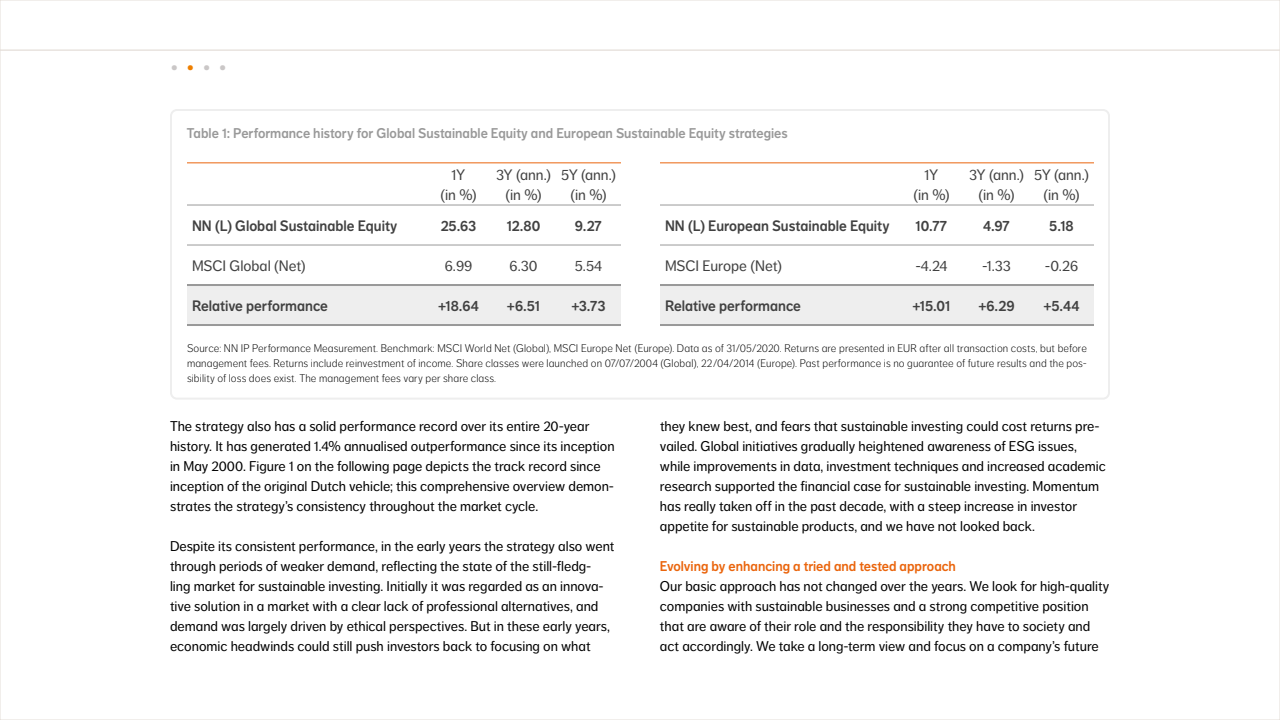
<style>
.page{position:relative;width:1280px;height:720px;background:#fff}
.page>*{position:absolute;margin:0;border:0;box-sizing:border-box;transform-origin:0 0}
.t1{font:35px "NN Dagny Display";color:#cac7c7}
.t2{font:15px "NN Dagny Display";color:#414141}
.t3{font:15px/20px "NN Dagny Text";color:#414141;text-align:center}
.t4{font:14px/20px "NN Dagny Text";color:#000}
.t5{font:14px "NN Dagny Display";color:#999}
.t6{font:14px "NN Dagny Display";color:#ea650d}
.t7{font:300 11px/15px "NN Dagny Text";letter-spacing:.01em;color:#000;text-align:justify}
.s1{color:#ee7f00}
</style>
<div class="page">
<div style="left:187px;top:286px;width:434px;height:38px;background:#eee"></div>
<hr style="left:187px;top:205px;width:239px;height:1px;background:#999">
<hr style="left:426px;top:205px;width:65px;height:1px;background:#999">
<hr style="left:491px;top:205px;width:65px;height:1px;background:#999">
<hr style="left:556px;top:205px;width:65px;height:1px;background:#999">
<hr style="left:187px;top:245px;width:239px;height:1px;background:#999">
<hr style="left:426px;top:245px;width:65px;height:1px;background:#999">
<hr style="left:491px;top:245px;width:65px;height:1px;background:#999">
<hr style="left:556px;top:245px;width:65px;height:1px;background:#999">
<hr style="left:187px;top:162px;width:239px;height:1px;background:#ea650d">
<hr style="left:426px;top:162px;width:65px;height:1px;background:#ea650d">
<hr style="left:491px;top:162px;width:65px;height:1px;background:#ea650d">
<hr style="left:556px;top:162px;width:65px;height:1px;background:#ea650d">
<hr style="left:187px;top:284px;width:239px;height:2px;background:#999">
<hr style="left:426px;top:284px;width:65px;height:2px;background:#999">
<hr style="left:491px;top:284px;width:65px;height:2px;background:#999">
<hr style="left:556px;top:284px;width:65px;height:2px;background:#999">
<hr style="left:187px;top:324px;width:239px;height:2px;background:#999">
<hr style="left:426px;top:324px;width:65px;height:2px;background:#999">
<hr style="left:491px;top:324px;width:65px;height:2px;background:#999">
<hr style="left:556px;top:324px;width:65px;height:2px;background:#999">
<div style="left:660px;top:286px;width:434px;height:38px;background:#eee"></div>
<hr style="left:660px;top:205px;width:239px;height:1px;background:#999">
<hr style="left:899px;top:205px;width:65px;height:1px;background:#999">
<hr style="left:964px;top:205px;width:65px;height:1px;background:#999">
<hr style="left:1029px;top:205px;width:65px;height:1px;background:#999">
<hr style="left:660px;top:245px;width:239px;height:1px;background:#999">
<hr style="left:899px;top:245px;width:65px;height:1px;background:#999">
<hr style="left:964px;top:245px;width:65px;height:1px;background:#999">
<hr style="left:1029px;top:245px;width:65px;height:1px;background:#999">
<hr style="left:660px;top:162px;width:239px;height:1px;background:#ea650d">
<hr style="left:899px;top:162px;width:65px;height:1px;background:#ea650d">
<hr style="left:964px;top:162px;width:65px;height:1px;background:#ea650d">
<hr style="left:1029px;top:162px;width:65px;height:1px;background:#ea650d">
<hr style="left:660px;top:284px;width:239px;height:2px;background:#999">
<hr style="left:899px;top:284px;width:65px;height:2px;background:#999">
<hr style="left:964px;top:284px;width:65px;height:2px;background:#999">
<hr style="left:1029px;top:284px;width:65px;height:2px;background:#999">
<hr style="left:660px;top:324px;width:239px;height:2px;background:#999">
<hr style="left:899px;top:324px;width:65px;height:2px;background:#999">
<hr style="left:964px;top:324px;width:65px;height:2px;background:#999">
<hr style="left:1029px;top:324px;width:65px;height:2px;background:#999">
<div style="left:170px;top:109px;width:940px;height:291px;border:2px solid #eee;border-radius:6px"></div>
<hr style="left:0;top:50px;width:1280px;height:1px;background:#e5ded9">
<h1 class="t1" style="left:170px;top:37px;width:59px">. <span class="s1">.</span> . .</h1>
<p class="t5" style="left:187px;top:125px;width:602px">Table 1: Performance history for Global Sustainable Equity and European Sustainable Equity strategies</p>
<p class="t3" style="left:440px;top:165px;width:38px">1Y<br>(in %)</p>
<p class="t3" style="left:496px;top:165px;width:56px">3Y (ann.) (in %)</p>
<p class="t3" style="left:561px;top:165px;width:57px">5Y (ann.) (in %)</p>
<p class="t2" style="left:192px;top:217px;width:207px">NN (L) Global Sustainable Equity</p>
<p class="t2" style="left:441px;top:217px;width:37px">25.63</p>
<p class="t2" style="left:507px;top:217px;width:35px">12.80</p>
<p class="t2" style="left:575px;top:217px;width:29px">9.27</p>
<p class="t3" style="left:192px;top:256px;width:115px">MSCI Global (Net)</p>
<p class="t3" style="left:445px;top:256px;width:29px">6.99</p>
<p class="t3" style="left:509px;top:256px;width:30px">6.30</p>
<p class="t3" style="left:575px;top:256px;width:29px">5.54</p>
<p class="t2" style="left:192px;top:297px;width:137px">Relative performance</p>
<p class="t2" style="left:438px;top:297px;width:42px">+18.64</p>
<p class="t2" style="left:507px;top:297px;width:35px">+6.51</p>
<p class="t2" style="left:571px;top:297px;width:36px">+3.73</p>
<p class="t3" style="left:913px;top:165px;width:38px">1Y<br>(in %)</p>
<p class="t3" style="left:969px;top:165px;width:56px">3Y (ann.) (in %)</p>
<p class="t3" style="left:1034px;top:165px;width:57px">5Y (ann.) (in %)</p>
<p class="t2" style="left:665px;top:217px;width:226px">NN (L) European Sustainable Equity</p>
<p class="t2" style="left:916px;top:217px;width:33px">10.77</p>
<p class="t2" style="left:983px;top:217px;width:29px">4.97</p>
<p class="t2" style="left:1049px;top:217px;width:26px">5.18</p>
<p class="t3" style="left:665px;top:256px;width:118px">MSCI Europe (Net)</p>
<p class="t3" style="left:915px;top:256px;width:34px">-4.24</p>
<p class="t3" style="left:982px;top:256px;width:30px">-1.33</p>
<p class="t3" style="left:1045px;top:256px;width:35px">-0.26</p>
<p class="t2" style="left:665px;top:297px;width:137px">Relative performance</p>
<p class="t2" style="left:913px;top:297px;width:39px">+15.01</p>
<p class="t2" style="left:978px;top:297px;width:38px">+6.29</p>
<p class="t2" style="left:1044px;top:297px;width:37px">+5.44</p>
<p class="t7" style="left:187px;top:341px;width:901px">Source: NN IP Performance Measurement. Benchmark: MSCI World Net (Global), MSCI Europe Net (Europe). Data as of 31/05/2020. Returns are presented in EUR after all transaction costs, but before management fees. Returns include reinvestment of income. Share classes were launched on 07/07/2004 (Global), 22/04/2014 (Europe). Past performance is no guarantee of future results and the pos&shy;sibility of loss does exist. The management fees vary per share class.</p>
<p class="t4" style="left:170px;top:417px;width:446px">The strategy also has a solid performance record over its entire 20-year history. It has generated 1.4% annualised outperformance since its inception in May 2000. Figure 1 on the following page depicts the track record since inception of the original Dutch vehicle; this comprehensive overview demon&shy;strates the strategy’s consistency throughout the market cycle.</p>
<p class="t4" style="left:170px;top:537px;width:446px">Despite its consistent performance, in the early years the strategy also went through periods of weaker demand, reflecting the state of the still-fledg&shy;ling market for sustainable investing. Initially it was regarded as an innova&shy;tive solution in a market with a clear lack of professional alternatives, and demand was largely driven by ethical perspectives. But in these early years, economic headwinds could still push investors back to focusing on what</p>
<p class="t4" style="left:660px;top:417px;width:447px">they knew best, and fears that sustainable investing could cost returns pre&shy;vailed. Global initiatives gradually heightened awareness of ESG issues, while improvements in data, investment techniques and increased academic research supported the financial case for sustainable investing. Momentum has really taken off in the past decade, with a steep increase in investor appetite for sustainable products, and we have not looked back.</p>
<p class="t6" style="left:660px;top:558px;width:297px">Evolving by enhancing a tried and tested approach</p>
<p class="t4" style="left:660px;top:577px;width:451px">Our basic approach has not changed over the years. We look for high-quality companies with sustainable businesses and a strong competitive position that are aware of their role and the responsibility they have to society and act accordingly. We take a long-term view and focus on a company’s future</p>
</div>
